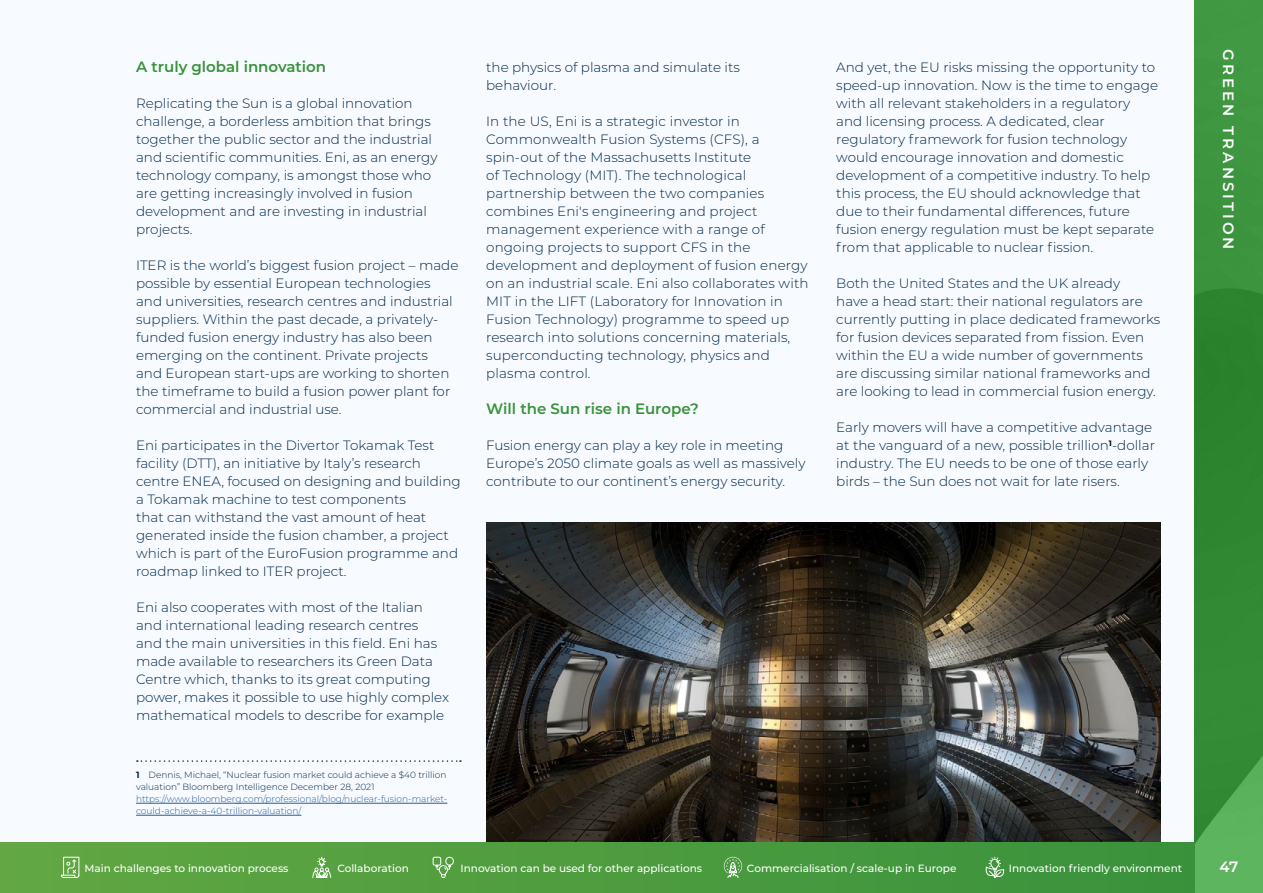
<style>
.page{position:relative;width:1263px;height:893px;background:#f7fafe}
.page>*{position:absolute;margin:0;border:0;box-sizing:border-box;transform-origin:0 0}
.t1{font:600 15px "Montserrat";color:#39923b}
.t2{font:600 15px "Montserrat";letter-spacing:.2em;color:#fff}
.t3{font:300 13.5px/18px "Montserrat";color:#002749}
.t4{font:500 10.5px "Montserrat";color:#fff}
.t5{font:300 9px/12px "Montserrat";color:#002749}
.t6{font:300 9px/12px "Montserrat";color:#275b9b}
.s1{font-weight:700}
</style>
<div class="page">
<img style="left:1195px;top:0;width:68px;height:893px">
<div style="left:0;top:842px;width:1194px;height:51px;background:linear-gradient(to right,#62a743,#39923b)"></div>
<svg style="left:137px;top:760px;width:324px;height:2px"></svg>
<hr style="left:136px;top:803px;width:311px;height:1px;background:#275b9b">
<hr style="left:136px;top:815px;width:165px;height:1px;background:#275b9b">
<img style="left:486px;top:522px;width:675px;height:320px">
<svg style="left:60px;top:856px;width:20px;height:22px"></svg>
<svg style="left:312px;top:856px;width:20px;height:26px"></svg>
<svg style="left:432px;top:856px;width:22px;height:22px"></svg>
<svg style="left:985px;top:856px;width:19px;height:22px"></svg>
<svg style="left:724px;top:857px;width:18px;height:21px"></svg>
<p class="t1" style="left:136px;top:56px;width:192px">A truly global innovation</p>
<p class="t3" style="left:136px;top:94px;width:303px">Replicating the Sun is a global innovation challenge, a borderless ambition that brings together the public sector and the industrial and scientific communities. Eni, as an energy technology company, is amongst those who are getting increasingly involved in fusion development and are investing in industrial projects.</p>
<p class="t3" style="left:136px;top:256px;width:324px">ITER is the world’s biggest fusion project – made possible by essential European technologies and universities, research centres and industrial suppliers. Within the past decade, a privately&shy;funded fusion energy industry has also been emerging on the continent. Private projects<br>and European start-ups are working to shorten the timeframe to build a fusion power plant for commercial and industrial use.</p>
<p class="t3" style="left:136px;top:436px;width:326px">Eni participates in the Divertor Tokamak Test facility (DTT), an initiative by Italy’s research centre ENEA, focused on designing and building a Tokamak machine to test components<br>that can withstand the vast amount of heat generated inside the fusion chamber, a project which is part of the EuroFusion programme and roadmap linked to ITER project.</p>
<p class="t3" style="left:136px;top:598px;width:315px">Eni also cooperates with most of the Italian and international leading research centres<br>and the main universities in this field. Eni has made available to researchers its Green Data Centre which, thanks to its great computing power, makes it possible to use highly complex mathematical models to describe for example</p>
<p class="t5" style="left:136px;top:769px;width:312px"><span class="s1">1</span> Dennis, Michael, “Nuclear fusion market could achieve a $40 trillion valuation” Bloomberg Intelligence December 28, 2021</p>
<p class="t6" style="left:136px;top:793px;width:313px">https://www.bloomberg.com/professional/blog/nuclear-fusion-market&shy;could-achieve-a-40-trillion-valuation/</p>
<p class="t3" style="left:486px;top:58px;width:255px">the physics of plasma and simulate its behaviour.</p>
<p class="t3" style="left:486px;top:112px;width:324px">In the US, Eni is a strategic investor in Commonwealth Fusion Systems (CFS), a spin-out of the Massachusetts Institute<br>of Technology (MIT). The technological partnership between the two companies combines Eni's engineering and project management experience with a range of ongoing projects to support CFS in the development and deployment of fusion energy on an industrial scale. Eni also collaborates with MIT in the LIFT (Laboratory for Innovation in Fusion Technology) programme to speed up research into solutions concerning materials, superconducting technology, physics and plasma control.</p>
<p class="t1" style="left:486px;top:398px;width:214px">Will the Sun rise in Europe?</p>
<p class="t3" style="left:486px;top:436px;width:321px">Fusion energy can play a key role in meeting<br>Europe’s 2050 climate goals as well as massively contribute to our continent’s energy security.</p>
<p class="t3" style="left:836px;top:58px;width:323px">And yet, the EU risks missing the opportunity to speed-up innovation. Now is the time to engage with all relevant stakeholders in a regulatory and licensing process. A dedicated, clear regulatory framework for fusion technology would encourage innovation and domestic development of a competitive industry. To help this process, the EU should acknowledge that due to their fundamental differences, future fusion energy regulation must be kept separate from that applicable to nuclear fission.</p>
<p class="t3" style="left:836px;top:274px;width:325px">Both the United States and the UK already<br>have a head start: their national regulators are currently putting in place dedicated frameworks for fusion devices separated from fission. Even within the EU a wide number of governments are discussing similar national frameworks and are looking to lead in commercial fusion energy.</p>
<p class="t3" style="left:836px;top:418px;width:320px">Early movers will have a competitive advantage at the vanguard of a new, possible trillion<sup>1</sup>-dollar industry. The EU needs to be one of those early birds – the Sun does not wait for late risers.</p>
<p class="t4" style="left:85px;top:861px;width:205px">Main challenges to innovation process</p>
<p class="t4" style="left:337px;top:861px;width:73px">Collaboration</p>
<p class="t4" style="left:460px;top:861px;width:243px">Innovation can be used for other applications</p>
<p class="t4" style="left:747px;top:861px;width:211px">Commercialisation / scale-up in Europe</p>
<p class="t4" style="left:1009px;top:861px;width:175px">Innovation friendly environment</p>
<p class="t2" style="left:1239px;top:49px;width:202px;rotate:90deg">GREEN TRANSITION</p>
<p class="t2" style="left:1220px;top:856px;width:20px">47</p>
</div>
